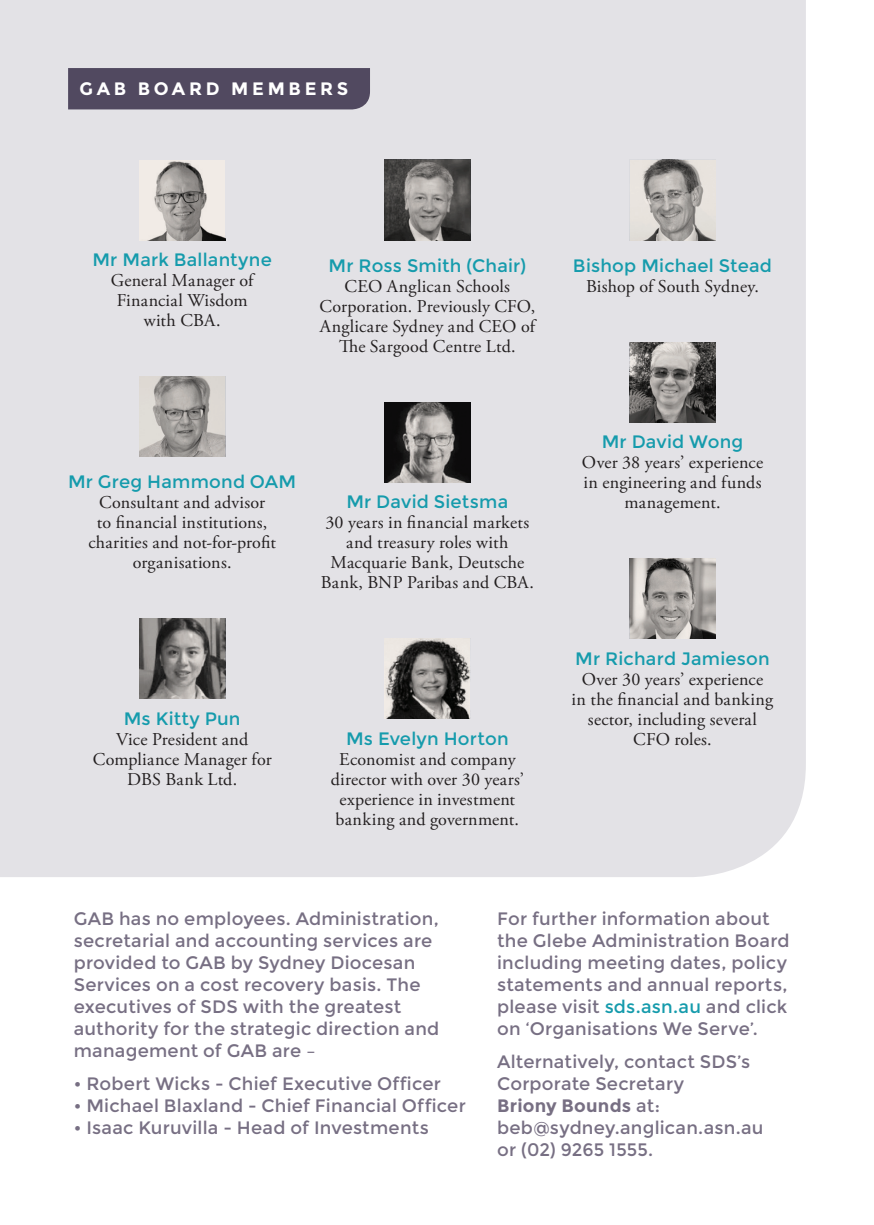
<style>
.page{position:relative;width:874px;height:1225px;background:#fff}
.page>*{position:absolute;margin:0;border:0;box-sizing:border-box;transform-origin:0 0}
.t1{font:18px/20px "Adobe Garamond Pro";letter-spacing:.01em;color:#231f20;text-align:center}
.t2{font:18px/22px "Montserrat";letter-spacing:.01em;color:#776f83}
.t3{font:18px "Montserrat";letter-spacing:.01em;color:#159bac}
.t4{font:700 18px "Montserrat";letter-spacing:.205em;color:#fff}
.s1{color:#159bac}
.s2{font-weight:700}
</style>
<div class="page">
<div style="left:0;top:0;width:805px;height:877px;background:#e3e2e6"></div>
<img style="left:139px;top:160px;width:86px;height:80px">
<img style="left:139px;top:376px;width:86px;height:81px">
<img style="left:139px;top:618px;width:86px;height:81px">
<img style="left:384px;top:160px;width:86px;height:80px">
<img style="left:384px;top:402px;width:86px;height:80px">
<img style="left:384px;top:638px;width:86px;height:81px">
<img style="left:629px;top:160px;width:86px;height:80px">
<img style="left:629px;top:342px;width:86px;height:80px">
<img style="left:629px;top:558px;width:86px;height:81px">
<div style="left:68px;top:68px;width:302px;height:41px;background:#514960"></div>
<p class="t4" style="left:79px;top:78px;width:17px">GAB</p>
<p class="t4" style="left:138px;top:78px;width:67px">BO ARD</p>
<p class="t4" style="left:231px;top:78px;width:118px">ME MBER S</p>
<p class="t3" style="left:92px;top:249px;width:181px">Mr Mark Ballantyne</p>
<p class="t1" style="left:111px;top:271px;width:144px">General Manager of<br>Financial Wisdom with CBA.</p>
<p class="t3" style="left:328px;top:255px;width:199px">Mr Ross Smith (Chair)</p>
<p class="t1" style="left:319px;top:277px;width:217px">CEO Anglican Schools<br>Corporation. Previously CFO,<br>Anglicare Sydney and CEO of<br>The Sargood Centre Ltd.</p>
<p class="t3" style="left:68px;top:471px;width:229px">Mr Greg Hammond OAM</p>
<p class="t1" style="left:88px;top:493px;width:189px">Consultant and advisor<br>to financial institutions, charities and not-for-profit organisations.</p>
<p class="t3" style="left:346px;top:491px;width:163px">Mr David Sietsma</p>
<p class="t1" style="left:320px;top:513px;width:215px">30 years in financial markets and treasury roles with<br>Macquarie Bank, Deutsche<br>Bank, BNP Paribas and CBA.</p>
<p class="t3" style="left:124px;top:708px;width:118px">Ms Kitty Pun</p>
<p class="t1" style="left:93px;top:729px;width:180px">Vice President and<br>Compliance Manager for<br>DBS Bank Ltd.</p>
<p class="t3" style="left:346px;top:728px;width:164px">Ms Evelyn Horton</p>
<p class="t1" style="left:330px;top:749px;width:195px">Economist and company director with over 30 years’ experience in investment banking and government.</p>
<p class="t3" style="left:572px;top:255px;width:200px">Bishop Michael Stead</p>
<p class="t1" style="left:585px;top:277px;width:174px">Bishop of South Sydney.</p>
<p class="t3" style="left:601px;top:431px;width:143px">Mr David Wong</p>
<p class="t1" style="left:581px;top:453px;width:183px">Over 38 years’ experience in engineering and funds management.</p>
<p class="t3" style="left:575px;top:648px;width:196px">Mr Richard Jamieson</p>
<p class="t1" style="left:571px;top:669px;width:203px">Over 30 years’ experience<br>in the financial and banking sector, including several<br>CFO roles.</p>
<p class="t2" style="left:74px;top:907px;width:367px">GAB has no employees. Administration, secretarial and accounting services are provided to GAB by Sydney Diocesan Services on a cost recovery basis. The executives of SDS with the greatest authority for the strategic direction and management of GAB are –</p>
<p class="t2" style="left:74px;top:1073px;width:368px">• Robert Wicks - Chief Executive Officer</p>
<p class="t2" style="left:74px;top:1095px;width:393px">• Michael Blaxland - Chief Financial Officer</p>
<p class="t2" style="left:74px;top:1117px;width:356px">• Isaac Kuruvilla - Head of Investments</p>
<p class="t2" style="left:497px;top:907px;width:294px">For further information about the Glebe Administration Board including meeting dates, policy statements and annual reports, please visit <span class="s1">sds.asn.au</span> and click on ‘Organisations We Serve’.</p>
<p class="t2" style="left:497px;top:1051px;width:268px">Alternatively, contact SDS’s<br>Corporate Secretary<br><span class="s2">BRIONY BOUNDS</span> at: beb@sydney.anglican.asn.au or (02) 9265 1555.</p>
</div>
